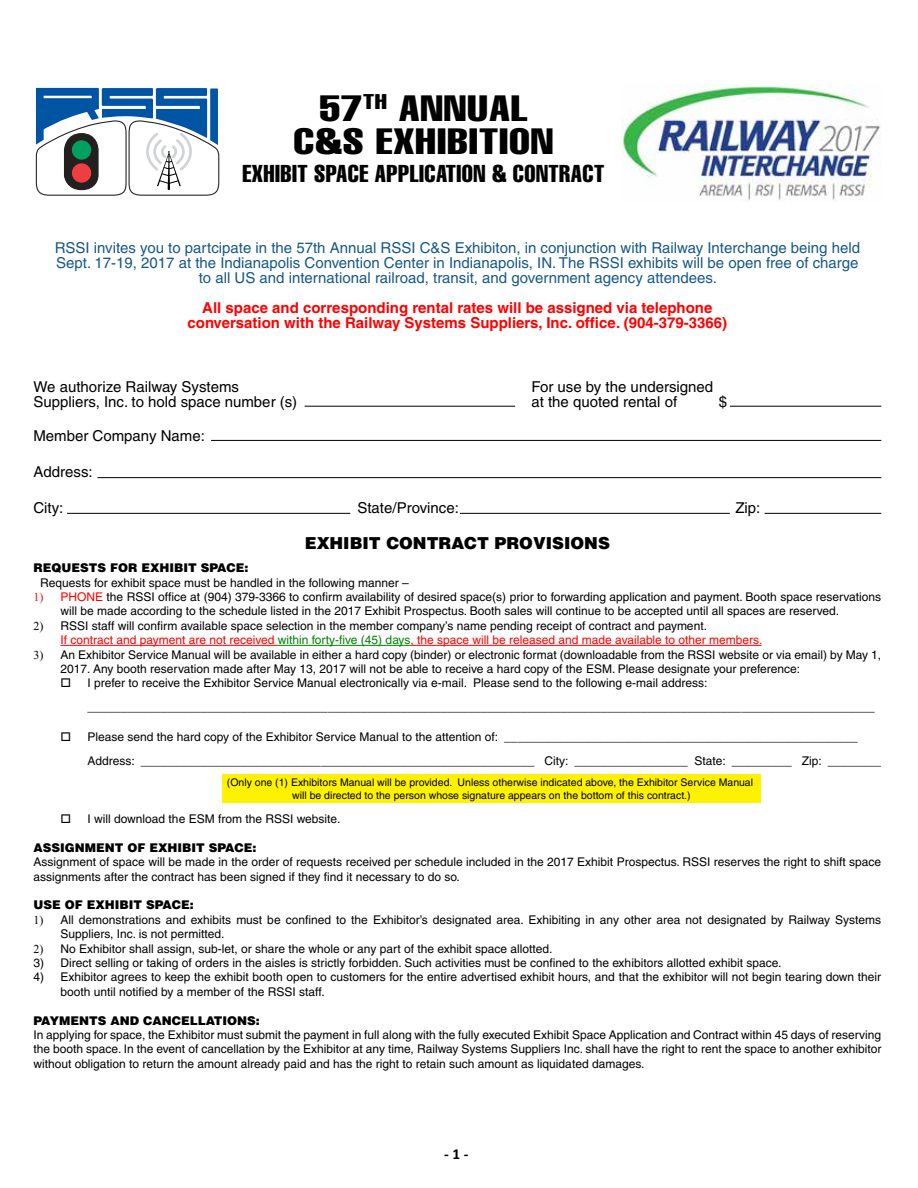
<style>
.page{position:relative;width:918px;height:1188px;background:#fff}
.page>*{position:absolute;margin:0;border:0;box-sizing:border-box;transform-origin:0 0}
.t1{font:extra-condensed 36px/33px "Helvetica";letter-spacing:.02em;color:#000;text-align:center;scale:1.25 1}
.t2{font:extra-condensed 24px "Helvetica";letter-spacing:.02em;color:#000}
.t3{font:900 16.5px "Helvetica";color:#000}
.t4{font:700 15.3px "Calibri";color:#000}
.t5{font:15px/15px "Helvetica";color:#185888;text-align:center}
.t6{font:15px/15px "Helvetica";color:#000}
.t7{font:700 15px/15px "Helvetica";color:#f00;text-align:center}
.t8{font:12px/14.4px "Helvetica";color:#000}
.t9{font:900 12px "Helvetica";color:#000}
.t10{font:10.5px/12.6px "Helvetica";color:#000;text-align:center}
.s1{font-family:"Times New Roman";color:#f00}
.s2{color:#f00}
.s3{font-family:"Times New Roman"}
.s4{color:#008000}
</style>
<div class="page">
<div style="left:223px;top:775px;width:538px;height:28px;background:#fff200"></div>
<hr style="left:60px;top:645px;width:218px;height:1px;background:#f00">
<hr style="left:278px;top:645px;width:132px;height:1px;background:#008000">
<hr style="left:410px;top:645px;width:352px;height:1px;background:#f00">
<hr style="left:305px;top:406px;width:210px;height:1px;background:#000">
<hr style="left:211px;top:440px;width:670px;height:1px;background:#000">
<hr style="left:97px;top:477px;width:784px;height:1px;background:#000">
<hr style="left:67px;top:513px;width:283px;height:1px;background:#000">
<hr style="left:460px;top:513px;width:270px;height:1px;background:#000">
<hr style="left:765px;top:513px;width:116px;height:1px;background:#000">
<hr style="left:730px;top:406px;width:151px;height:1px;background:#000">
<img style="left:621px;top:85px;width:260px;height:116px">
<svg style="left:35px;top:88px;width:185px;height:108px"></svg>
<h1 class="t1" style="left:293px;top:91px;width:209px">57<sup>TH</sup> ANNUAL<br>C&amp;S EXHIBITION</h1>
<h2 class="t2" style="left:243px;top:158px;width:363px">EXHIBIT SPACE APPLICATION &amp; CONTRACT</h2>
<p class="t5" style="left:55px;top:240px;width:807px">RSSI invites you to partcipate in the 57th Annual RSSI C&amp;S Exhibiton, in conjunction with Railway Interchange being held<br>Sept. 17-19, 2017 at the Indianapolis Convention Center in Indianapolis, IN. The RSSI exhibits will be open free of charge to all US and international railroad, transit, and government agency attendees.</p>
<p class="t7" style="left:188px;top:300px;width:541px">All space and corresponding rental rates will be assigned via telephone conversation with the Railway Systems Suppliers, Inc. office. (904-379-3366)</p>
<p class="t6" style="left:33px;top:379px;width:265px">We authorize Railway Systems<br>Suppliers, Inc. to hold space number (s)</p>
<p class="t6" style="left:531px;top:379px;width:183px">For use by the undersigned at the quoted rental of</p>
<p class="t6" style="left:719px;top:394px;width:10px">$</p>
<p class="t6" style="left:33px;top:428px;width:173px">Member Company Name:</p>
<p class="t6" style="left:33px;top:464px;width:61px">Address:</p>
<p class="t6" style="left:33px;top:500px;width:32px">City:</p>
<p class="t6" style="left:357px;top:500px;width:103px">State/Province:</p>
<p class="t6" style="left:735px;top:500px;width:27px">Zip:</p>
<h3 class="t3" style="left:305px;top:532px;width:307px">EXHIBIT CONTRACT PROVISIONS</h3>
<p class="t9" style="left:33px;top:560px;width:217px">REQUESTS FOR EXHIBIT SPACE:</p>
<p class="t8" style="left:40px;top:575px;width:370px">Requests for exhibit space must be handled in the following manner –</p>
<p class="t8" style="left:60px;top:590px;width:822px;text-indent:-27px"><span class="s1">1)</span> <span class="s2">PHONE</span> the RSSI office at (904) 379-3366 to confirm availability of desired space(s) prior to forwarding application and payment. Booth space reservations will be made according to the schedule listed in the 2017 Exhibit Prospectus. Booth sales will continue to be accepted until all spaces are reserved.</p>
<p class="t8" style="left:60px;top:618px;width:703px;text-indent:-27px"><span class="s3">2)</span> RSSI staff will confirm available space selection in the member company’s name pending receipt of contract and payment.<br><span class="s2">If contract and payment are not received</span> <span class="s4">within forty-five (45) days</span><span class="s2">, the space will be released and made available to other members.</span></p>
<p class="t8" style="left:60px;top:647px;width:822px;text-indent:-27px"><span class="s3">3)</span> An Exhibitor Service Manual will be available in either a hard copy (binder) or electronic format (downloadable from the RSSI website or via email) by May 1,<br>2017. Any booth reservation made after May 13, 2017 will not be able to receive a hard copy of the ESM. Please designate your preference:</p>
<p class="t8" style="left:87px;top:671px;width:789px;line-height:24px;text-indent:-27px">□ I prefer to receive the Exhibitor Service Manual electronically via e-mail. Please send to the following e-mail address: ______________________________________________________________________________________________________________________</p>
<p class="t8" style="left:87px;top:725px;width:795px;line-height:24px;text-indent:-27px">□ Please send the hard copy of the Exhibitor Service Manual to the attention of: _____________________________________________________<br>Address: ___________________________________________________________ City: _________________ State: _________ Zip: ________</p>
<p class="t10" style="left:227px;top:776px;width:528px">(Only one (1) Exhibitors Manual will be provided. Unless otherwise indicated above, the Exhibitor Service Manual will be directed to the person whose signature appears on the bottom of this contract.)</p>
<p class="t8" style="left:60px;top:812px;width:281px">□ I will download the ESM from the RSSI website.</p>
<p class="t9" style="left:33px;top:840px;width:225px">ASSIGNMENT OF EXHIBIT SPACE:</p>
<p class="t8" style="left:33px;top:855px;width:849px">Assignment of space will be made in the order of requests received per schedule included in the 2017 Exhibit Prospectus. RSSI reserves the right to shift space assignments after the contract has been signed if they find it necessary to do so.</p>
<p class="t9" style="left:33px;top:897px;width:162px">USE OF EXHIBIT SPACE:</p>
<p class="t8" style="left:60px;top:912px;width:822px;text-indent:-27px"><span class="s3">1)</span> All demonstrations and exhibits must be confined to the Exhibitor’s designated area. Exhibiting in any other area not designated by Railway Systems<br>Suppliers, Inc. is not permitted.</p>
<p class="t8" style="left:33px;top:941px;width:521px"><span class="s3">2)</span> No Exhibitor shall assign, sub-let, or share the whole or any part of the exhibit space allotted.</p>
<p class="t8" style="left:33px;top:956px;width:750px">3) Direct selling or taking of orders in the aisles is strictly forbidden. Such activities must be confined to the exhibitors allotted exhibit space.</p>
<p class="t8" style="left:60px;top:970px;width:822px;text-indent:-27px">4) Exhibitor agrees to keep the exhibit booth open to customers for the entire advertised exhibit hours, and that the exhibitor will not begin tearing down their booth until notified by a member of the RSSI staff.</p>
<p class="t9" style="left:33px;top:1012px;width:228px">PAYMENTS AND CANCELLATIONS:</p>
<p class="t8" style="left:33px;top:1028px;width:849px;text-align:justify">In applying for space, the Exhibitor must submit the payment in full along with the fully executed Exhibit Space Application and Contract within 45 days of reserving the booth space. In the event of cancellation by the Exhibitor at any time, Railway Systems Suppliers Inc. shall have the right to rent the space to another exhibitor without obligation to return the amount already paid and has the right to retain such amount as liquidated damages.</p>
<p class="t4" style="left:444px;top:1144px;width:26px">- 1 -</p>
</div>
